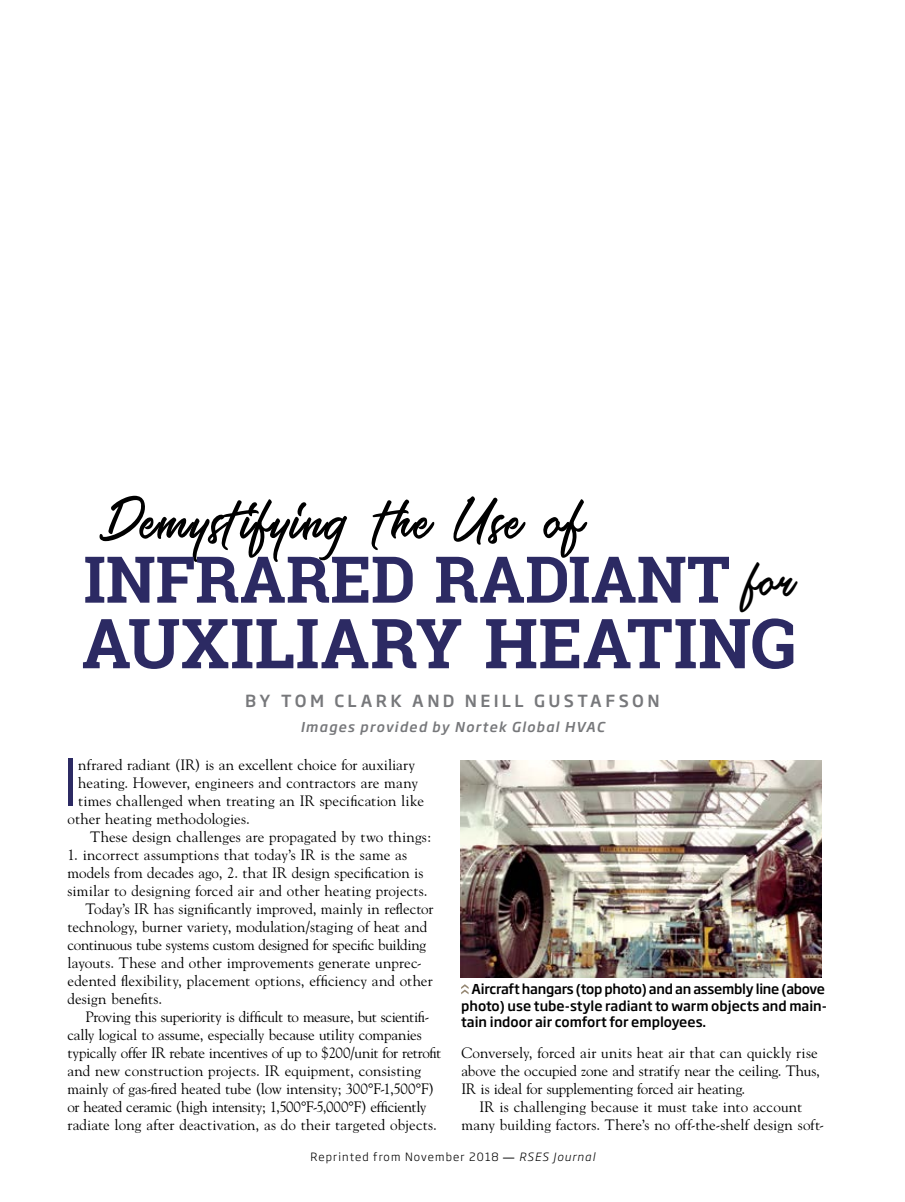
<style>
.page{position:relative;width:905px;height:1202px;background:#fff}
.page>*{position:absolute;margin:0;border:0;box-sizing:border-box;transform-origin:0 0}
.t1{font:700 69px "Roboto Slab";letter-spacing:.005em;color:#2c2a63}
.t2{font:700 64.5px "Roboto Slab";color:#2c2a63}
.t3{font:300 63.45px "Soho Gothic Std";color:#2c2a63}
.t4{font:52.5px "Saltery";letter-spacing:.04em;color:#000}
.t5{font:45px "Saltery";color:#000}
.t6{font:500 16.5px "Soho Gothic Std";letter-spacing:.205em;color:#77787b}
.t7{font:15px/18px "Goudy";color:#000}
.t8{font:15px "Goudy";letter-spacing:-.025em;color:#000}
.t9{font:15px "Goudy";letter-spacing:-.02em;color:#000}
.t10{font:500 13.5px/16.2px "Soho Gothic Std";letter-spacing:-.01em;color:#000}
.t11{font:italic 500 13.5px "Soho Gothic Std";letter-spacing:.09em;color:#77787b}
.t12{font:300 11.25px "Soho Gothic Std";letter-spacing:.1em;color:#000}
.s1{font-family:"Arial";font-weight:400}
.s2{font-style:italic}
</style>
<div class="page">
<img style="left:460px;top:760px;width:361px;height:218px">
<svg style="left:461px;top:984px;width:7px;height:10px"></svg>
<h3 class="t4" style="left:102px;top:480px;width:484px">Demystifying the Use of</h3>
<h2 class="t2" style="left:83px;top:535px;width:648px">INFRARED RADIANT</h2>
<h3 class="t5" style="left:746px;top:545px;width:50px">for</h3>
<h1 class="t1" style="left:82px;top:596px;width:716px">AUXILIARY HEATING</h1>
<p class="t6" style="left:245px;top:690px;width:416px">BY TOM CLARK AND NEILL GUSTAFSON</p>
<p class="t11" style="left:300px;top:718px;width:305px">Images provided by Nortek Global HVAC</p>
<h3 class="t3" style="left:62px;top:742px;width:17px">I</h3>
<p class="t7" style="left:78px;top:755px;width:338px">nfrared radiant (IR) is an excellent choice for auxiliary</p>
<p class="t7" style="left:78px;top:773px;width:341px">heating. However, engineers and contractors are many</p>
<p class="t7" style="left:78px;top:791px;width:347px">times challenged when treating an IR specification like</p>
<p class="t7" style="left:67px;top:809px;width:184px">other heating methodologies.</p>
<p class="t7" style="left:90px;top:827px;width:342px">These design challenges are propagated by two things:</p>
<p class="t7" style="left:67px;top:845px;width:341px">1. incorrect assumptions that today’s IR is the same as</p>
<p class="t7" style="left:67px;top:863px;width:357px">models from decades ago, 2. that IR design specification is</p>
<p class="t7" style="left:67px;top:881px;width:361px">similar to designing forced air and other heating projects.</p>
<p class="t7" style="left:86px;top:899px;width:349px">Today’s IR has significantly improved, mainly in reflector</p>
<p class="t7" style="left:67px;top:917px;width:361px">technology, burner variety, modulation/staging of heat and</p>
<p class="t9" style="left:67px;top:935px;width:360px">continuous tube systems custom designed for specific building</p>
<p class="t7" style="left:67px;top:953px;width:356px">layouts. These and other improvements generate unprec-</p>
<p class="t7" style="left:67px;top:971px;width:366px">edented flexibility, placement options, efficiency and other</p>
<p class="t7" style="left:67px;top:989px;width:96px">design benefits.</p>
<p class="t9" style="left:86px;top:1007px;width:345px">Proving this superiority is difficult to measure, but scientifi-</p>
<p class="t7" style="left:67px;top:1025px;width:356px">cally logical to assume, especially because utility companies</p>
<p class="t8" style="left:67px;top:1043px;width:375px">typically offer IR rebate incentives of up to $200/unit for retrofit</p>
<p class="t7" style="left:67px;top:1061px;width:355px">and new construction projects. IR equipment, consisting</p>
<p class="t7" style="left:67px;top:1079px;width:368px">mainly of gas-fired heated tube (low intensity; 300°F-1,500°F)</p>
<p class="t8" style="left:67px;top:1097px;width:360px">or heated ceramic (high intensity; 1,500°F-5,000°F) efficiently</p>
<p class="t7" style="left:67px;top:1115px;width:371px">radiate long after deactivation, as do their targeted objects.</p>
<p class="t10" style="left:461px;top:981px;width:367px;text-indent:10px">Aircraft hangars (top photo) and an assembly line (above photo) use tube-style radiant to warm objects and main&shy;tain indoor air comfort for employees.</p>
<p class="t7" style="left:461px;top:1043px;width:360px">Conversely, forced air units heat air that can quickly rise above the occupied zone and stratify near the ceiling. Thus,<br>IR is ideal for supplementing forced air heating.</p>
<p class="t7" style="left:461px;top:1097px;width:364px;text-align:center">IR is challenging because it must take into account<br>many building factors. There’s no off-the-shelf design soft-</p>
<p class="t12" style="left:310px;top:1150px;width:286px">Reprinted from November 2018 <span class="s1">—</span> <span class="s2">RSES Journal</span></p>
</div>
